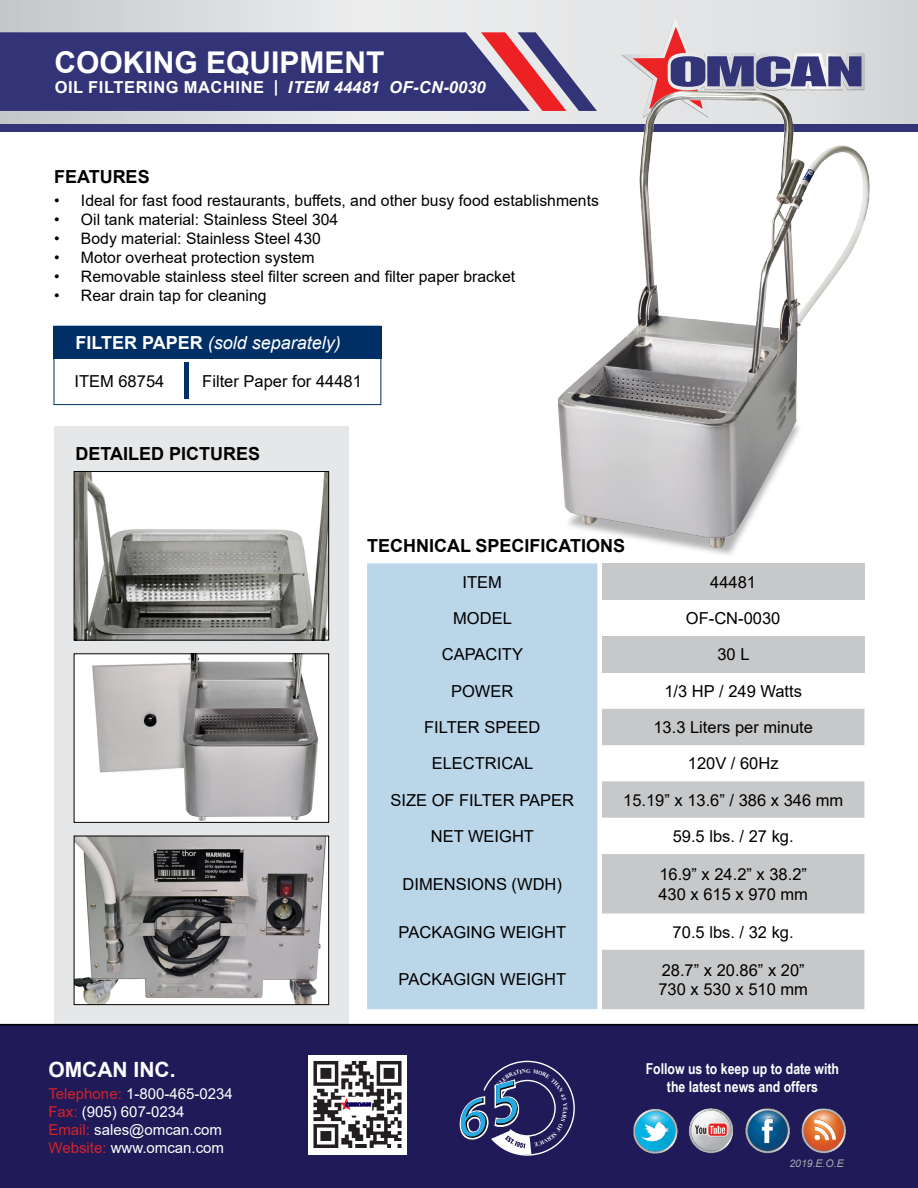
<style>
.page{position:relative;width:918px;height:1188px;background:#fff}
.page>*{position:absolute;margin:0;border:0;box-sizing:border-box;transform-origin:0 0}
.t1{font:700 30px "Arial";color:#fff}
.t2{font:700 21px "Arial";color:#fff}
.t3{font:700 18px "Arial";color:#000}
.t4{font:italic 18px "Arial";color:#fff}
.t5{font:16.5px/19.8px "Arial";color:#000}
.t6{font:700 16.5px "Arial";letter-spacing:.035em;color:#fff}
.t7{font:15.75px "Arial";color:#000}
.t8{font:15px/18px "Arial";color:#fff}
.t9{font:700 15px/18px "Arial Narrow";color:#fff;text-align:center}
.t10{font:italic 10.5px "Arial";color:#a7a9ac}
.t11{font:700 5.7px "Times New Roman";color:#fff;scale:.95 1}
.s1{font-style:italic}
.s2{font-weight:700;font-style:normal}
.s3{color:#d2232a}
</style>
<div class="page">
<div style="left:53px;top:326px;width:329px;height:33px;background:#002f65"></div>
<div style="left:54px;top:427px;width:294px;height:602px;background:#e6e7e8"></div>
<div style="left:0;top:1024px;width:918px;height:164px;background:#201a58"></div>
<img style="left:630px;top:1097px;width:239px;height:66px">
<img style="left:309px;top:1055px;width:97px;height:100px">
<svg style="left:0;top:0;width:918px;height:124px;background:#dddedf"></svg>
<svg style="left:0;top:32px;width:597px;height:79px;background:#463e7b"></svg>
<div style="left:0;top:124px;width:918px;height:7px;background:#337"></div>
<svg style="left:622px;top:16px;width:242px;height:35px;background:#e1dcdd"></svg>
<img style="left:76px;top:473px;width:251px;height:165px">
<div style="left:74px;top:471px;width:255px;height:169px;border:1px solid #000"></div>
<img style="left:76px;top:838px;width:251px;height:165px">
<div style="left:74px;top:836px;width:255px;height:169px;border:1px solid #000"></div>
<img style="left:76px;top:655px;width:251px;height:166px">
<div style="left:74px;top:653px;width:255px;height:170px;border:1px solid #000"></div>
<div style="left:367px;top:563px;width:230px;height:446px;background:#bcd6e9"></div>
<div style="left:602px;top:563px;width:262px;height:37px;background:#c7c8ca"></div>
<div style="left:602px;top:636px;width:262px;height:37px;background:#c7c8ca"></div>
<svg style="left:602px;top:709px;width:262px;height:300px;fill:#c7c8ca"></svg>
<div style="left:54px;top:326px;width:327px;height:79px;border:1px solid #002f65"></div>
<hr style="left:184px;top:363px;width:4px;height:36px;background:#002f65">
<img style="left:555px;top:51px;width:325px;height:517px">
<svg style="left:457px;top:1061px;width:118px;height:95px;background:#484474"></svg>
<h1 class="t1" style="left:54px;top:41px;width:332px">COOKING EQUIPMENT</h1>
<p class="t6" style="left:55px;top:76px;width:433px">OIL FILTERING MACHINE | <span class="s1">ITEM 44481 OF-CN-0030</span></p>
<p class="t3" style="left:54px;top:164px;width:97px">FEATURES</p>
<p class="t7" style="left:54px;top:190px;width:546px">• Ideal for fast food restaurants, buffets, and other busy food establishments</p>
<p class="t7" style="left:54px;top:209px;width:286px">• Oil tank material: Stainless Steel 304</p>
<p class="t7" style="left:54px;top:228px;width:268px">• Body material: Stainless Steel 430</p>
<p class="t7" style="left:54px;top:247px;width:262px">• Motor overheat protection system</p>
<p class="t7" style="left:54px;top:266px;width:463px">• Removable stainless steel filter screen and filter paper bracket</p>
<p class="t7" style="left:54px;top:284px;width:214px">• Rear drain tap for cleaning</p>
<p class="t4" style="left:76px;top:331px;width:267px"><span class="s2">FILTER PAPER</span> (sold separately)</p>
<p class="t5" style="left:74px;top:371px;width:91px">ITEM 68754</p>
<p class="t5" style="left:202px;top:371px;width:161px">Filter Paper for 44481</p>
<p class="t3" style="left:76px;top:441px;width:186px">DETAILED PICTURES</p>
<p class="t3" style="left:367px;top:533px;width:260px">TECHNICAL SPECIFICATIONS</p>
<p class="t5" style="left:463px;top:572px;width:41px">ITEM</p>
<p class="t5" style="left:710px;top:572px;width:47px">44481</p>
<p class="t5" style="left:453px;top:608px;width:60px">MODEL</p>
<p class="t5" style="left:686px;top:608px;width:96px">OF-CN-0030</p>
<p class="t5" style="left:442px;top:645px;width:83px">CAPACITY</p>
<p class="t5" style="left:717px;top:645px;width:34px">30 L</p>
<p class="t5" style="left:451px;top:681px;width:64px">POWER</p>
<p class="t5" style="left:664px;top:681px;width:139px">1/3 HP / 249 Watts</p>
<p class="t5" style="left:424px;top:717px;width:118px">FILTER SPEED</p>
<p class="t5" style="left:653px;top:717px;width:161px">13.3 Liters per minute</p>
<p class="t5" style="left:432px;top:753px;width:103px">ELECTRICAL</p>
<p class="t5" style="left:688px;top:753px;width:92px">120V / 60Hz</p>
<p class="t5" style="left:390px;top:790px;width:185px">SIZE OF FILTER PAPER</p>
<p class="t5" style="left:623px;top:790px;width:222px">15.19” x 13.6” / 386 x 346 mm</p>
<p class="t5" style="left:431px;top:826px;width:105px">NET WEIGHT</p>
<p class="t5" style="left:673px;top:826px;width:123px">59.5 lbs. / 27 kg.</p>
<p class="t5" style="left:403px;top:874px;width:161px">DIMENSIONS (WDH)</p>
<p class="t5" style="left:658px;top:864px;width:151px">16.9” x 24.2” x 38.2”<br>430 x 615 x 970 mm</p>
<p class="t5" style="left:399px;top:922px;width:169px">PACKAGING WEIGHT</p>
<p class="t5" style="left:673px;top:922px;width:123px">70.5 lbs. / 32 kg.</p>
<p class="t5" style="left:399px;top:970px;width:169px">PACKAGIGN WEIGHT</p>
<p class="t5" style="left:658px;top:960px;width:151px">28.7” x 20.86” x 20”<br>730 x 530 x 510 mm</p>
<p class="t2" style="left:48px;top:1042px;width:129px">OMCAN INC.</p>
<p class="t8" style="left:48px;top:1085px;width:186px"><span class="s3">Telephone:</span> 1-800-465-0234<br><span class="s3">Fax:</span> (905) 607-0234<br><span class="s3">Email:</span> sales@omcan.com<br><span class="s3">Website:</span> www.omcan.com</p>
<p class="t2" style="left:48px;top:1055px;width:129px">OMCAN INC.</p>
<p class="t9" style="left:646px;top:1059px;width:195px">Follow us to keep up to date with the latest news and offers</p>
<p class="t11" style="left:526px;top:1067px;width:6px">G</p>
<p class="t10" style="left:789px;top:1157px;width:56px">2019.E.O.E</p>
</div>
